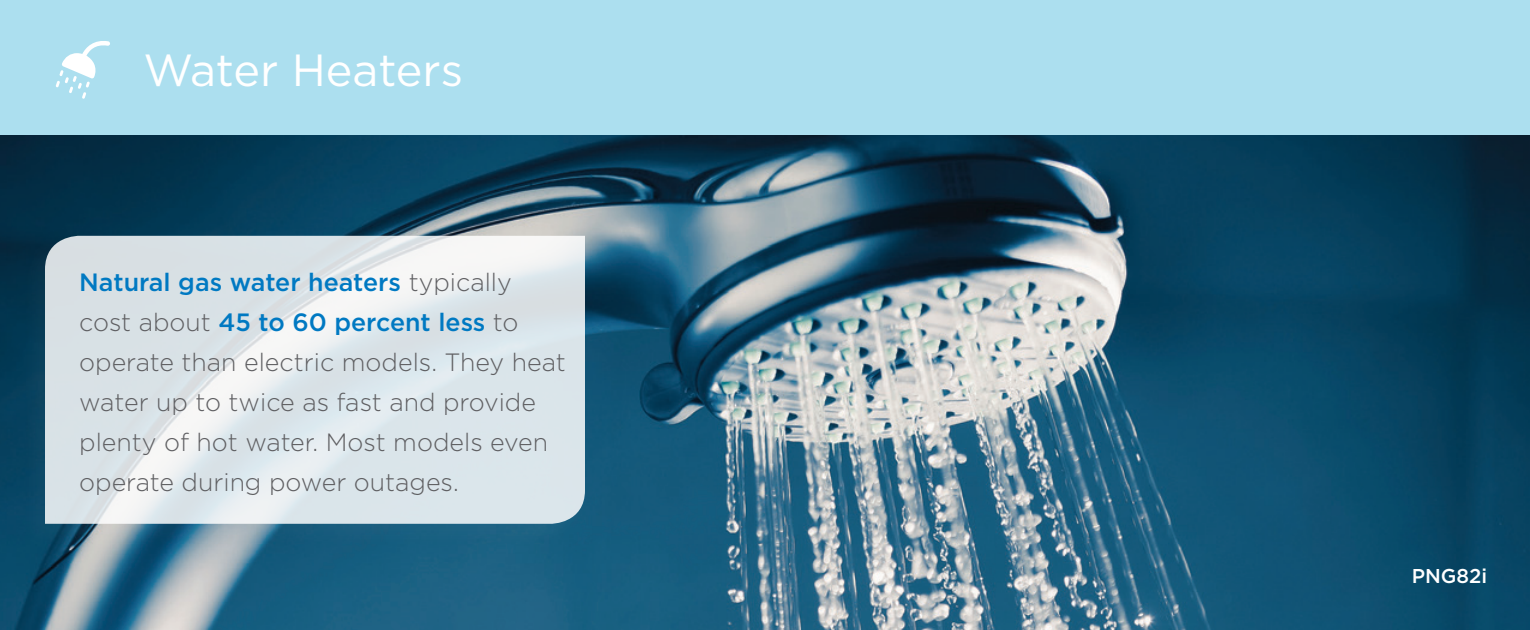
<style>
.page{position:relative;width:1530px;height:630px;background:#fff}
.page>*{position:absolute;margin:0;border:0;box-sizing:border-box;transform-origin:0 0}
.t1{font:45px "Gotham";letter-spacing:-.005em;color:#fff}
.t2{font:300 25px/40px "Gotham";color:#5f5f62}
.t3{font:500 20px "Gotham";color:#fff}
.s1{font-weight:500;color:#0079c2}
</style>
<div class="page">
<img style="left:0;top:135px;width:1530px;height:495px">
<div style="left:0;top:0;width:1530px;height:135px;background:#acdfef"></div>
<div style="left:20px;top:233px;width:568px;height:316px;background:#231f20;opacity:.25"></div>
<svg style="left:45px;top:236px;width:540px;height:288px;background:#dde5ea"></svg>
<svg style="left:56px;top:41px;width:54px;height:58px"></svg>
<p class="t1" style="left:143px;top:41px;width:321px">Water Heaters</p>
<p class="t2" style="left:79px;top:261px;width:488px"><span class="s1">Natural gas water heaters</span> typically cost about <span class="s1">45 to 60 percent less</span> to operate than electric models. They heat water up to twice as fast and provide plenty of hot water. Most models even operate during power outages.</p>
<p class="t3" style="left:1412px;top:563px;width:77px">PNG82i</p>
</div>
